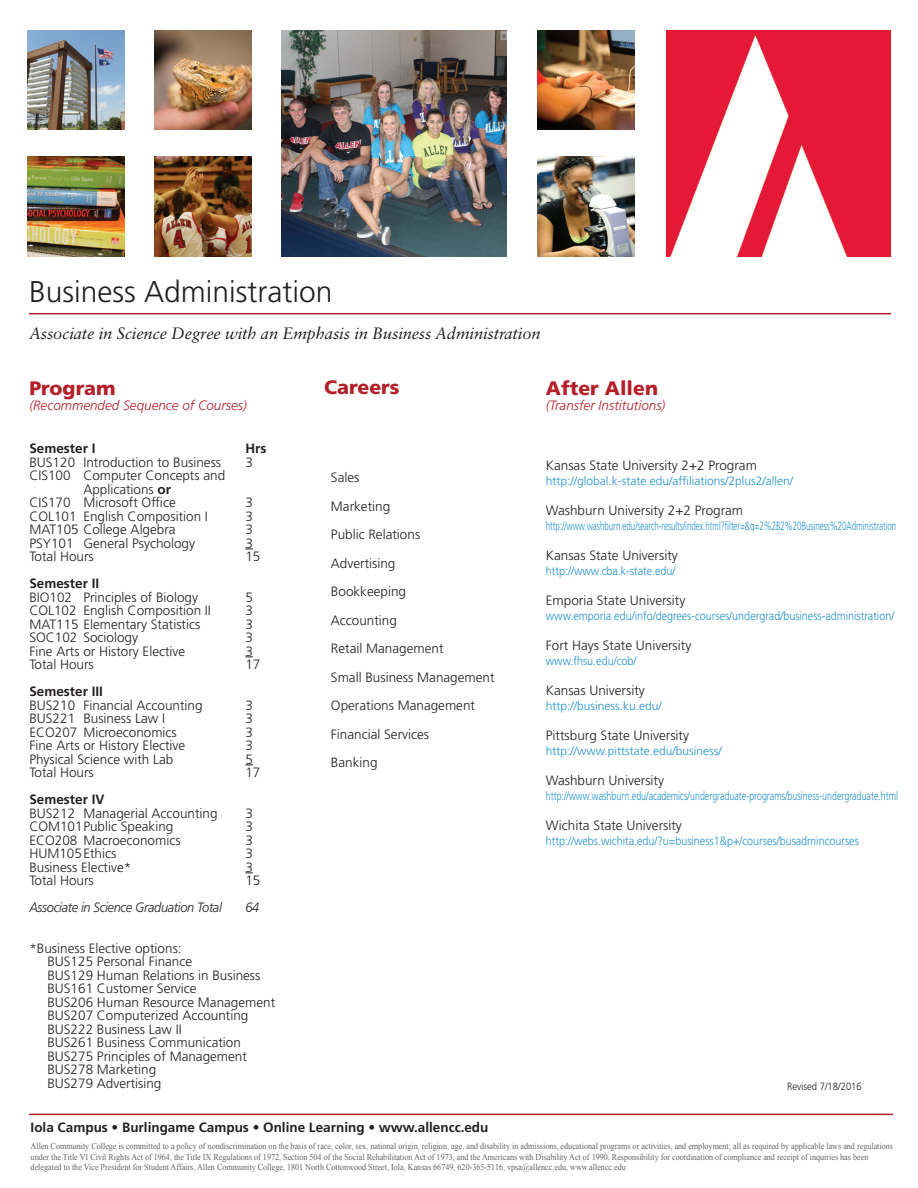
<style>
.page{position:relative;width:918px;height:1188px;background:#fff}
.page>*{position:absolute;margin:0;border:0;box-sizing:border-box;transform-origin:0 0}
.t1{font:300 30px "Frutiger LT Std";color:#231f20}
.t2{font:900 19.5px "Frutiger LT Std";color:#b41f29}
.t3{font:16.5px "Sabon Italic Os F";letter-spacing:-.01em;color:#231f20}
.t4{font:300 13.5px/13.5px "Frutiger LT Std";color:#231f20}
.t5{font:700 13.5px "Frutiger LT Std";color:#231f20}
.t6{font:italic 300 13.5px "Frutiger LT Std";color:#b41f29}
.t7{font:italic 300 13.5px "Frutiger LT Std";letter-spacing:-.025em;color:#231f20;scale:.95 1}
.t8{font:300 12px "Frutiger LT Std";color:#2091d0;scale:.9 1}
.t9{font:300 12px "Frutiger LT Std";color:#2091d0}
.t10{font:300 12px "Frutiger LT Std";color:#2091d0;scale:.66 1}
.t11{font:300 12px "Frutiger LT Std";color:#2091d0;scale:.74 1}
.t12{font:300 10.5px "Frutiger LT Std";color:#231f20;scale:.9 1}
.t13{font:9px/10.5px "Times New Roman";color:#636366;scale:.9 1}
.s1{font-weight:700}
</style>
<div class="page">
<hr style="left:29px;top:1114px;width:864px;height:1px;background:#b41f29">
<hr style="left:29px;top:313px;width:862px;height:1px;background:#b41f29">
<img style="left:154px;top:30px;width:98px;height:100px">
<img style="left:154px;top:157px;width:98px;height:99px">
<img style="left:282px;top:30px;width:225px;height:226px">
<img style="left:537px;top:30px;width:97px;height:100px">
<img style="left:537px;top:157px;width:97px;height:99px">
<img style="left:666px;top:30px;width:225px;height:226px">
<img style="left:27px;top:30px;width:97px;height:100px">
<img style="left:27px;top:157px;width:97px;height:99px">
<h1 class="t1" style="left:29px;top:274px;width:305px">Business Administration</h1>
<p class="t3" style="left:29px;top:324px;width:513px">Associate in Science Degree with an Emphasis in Business Administration</p>
<h2 class="t2" style="left:29px;top:376px;width:88px">Program</h2>
<p class="t6" style="left:29px;top:397px;width:219px">(Recommended Sequence of Courses)</p>
<p class="t5" style="left:29px;top:440px;width:68px">Semester I</p>
<p class="t5" style="left:245px;top:440px;width:22px">Hrs</p>
<p class="t4" style="left:29px;top:455px;width:193px">BUS120 Introduction to Business</p>
<p class="t4" style="left:245px;top:455px;width:9px">3</p>
<p class="t4" style="left:29px;top:469px;width:197px">CIS100 Computer Concepts and</p>
<p class="t4" style="left:83px;top:482px;width:89px">Applications <span class="s1">or</span></p>
<p class="t4" style="left:29px;top:496px;width:148px">CIS170 Microsoft Office</p>
<p class="t4" style="left:245px;top:496px;width:9px">3</p>
<p class="t4" style="left:29px;top:509px;width:180px">COL101 English Composition I</p>
<p class="t4" style="left:245px;top:509px;width:9px">3</p>
<p class="t4" style="left:29px;top:523px;width:148px">MAT105 College Algebra</p>
<p class="t4" style="left:245px;top:523px;width:9px">3</p>
<p class="t4" style="left:29px;top:536px;width:167px">PSY101 General Psychology</p>
<p class="t4" style="left:245px;top:536px;width:9px">3</p>
<p class="t4" style="left:29px;top:550px;width:66px">Total Hours</p>
<p class="t4" style="left:245px;top:550px;width:17px">15</p>
<p class="t5" style="left:29px;top:575px;width:71px">Semester II</p>
<p class="t4" style="left:29px;top:590px;width:170px">BIO102 Principles of Biology</p>
<p class="t4" style="left:245px;top:590px;width:9px">5</p>
<p class="t4" style="left:29px;top:604px;width:183px">COL102 English Composition II</p>
<p class="t4" style="left:245px;top:604px;width:9px">3</p>
<p class="t4" style="left:29px;top:617px;width:172px">MAT115 Elementary Statistics</p>
<p class="t4" style="left:245px;top:617px;width:9px">3</p>
<p class="t4" style="left:29px;top:631px;width:110px">SOC102 Sociology</p>
<p class="t4" style="left:245px;top:631px;width:9px">3</p>
<p class="t4" style="left:29px;top:644px;width:157px">Fine Arts or History Elective</p>
<p class="t4" style="left:245px;top:644px;width:9px">3</p>
<p class="t4" style="left:29px;top:658px;width:66px">Total Hours</p>
<p class="t4" style="left:245px;top:658px;width:17px">17</p>
<p class="t5" style="left:29px;top:683px;width:75px">Semester III</p>
<p class="t4" style="left:29px;top:698px;width:175px">BUS210 Financial Accounting</p>
<p class="t4" style="left:245px;top:698px;width:9px">3</p>
<p class="t4" style="left:29px;top:712px;width:137px">BUS221 Business Law I</p>
<p class="t4" style="left:245px;top:712px;width:9px">3</p>
<p class="t4" style="left:29px;top:725px;width:149px">ECO207 Microeconomics</p>
<p class="t4" style="left:245px;top:725px;width:9px">3</p>
<p class="t4" style="left:29px;top:739px;width:157px">Fine Arts or History Elective</p>
<p class="t4" style="left:245px;top:739px;width:9px">3</p>
<p class="t4" style="left:29px;top:752px;width:145px">Physical Science with Lab</p>
<p class="t4" style="left:245px;top:752px;width:9px">5</p>
<p class="t4" style="left:29px;top:766px;width:66px">Total Hours</p>
<p class="t4" style="left:245px;top:766px;width:17px">17</p>
<p class="t5" style="left:29px;top:791px;width:77px">Semester IV</p>
<p class="t4" style="left:29px;top:806px;width:190px">BUS212 Managerial Accounting</p>
<p class="t4" style="left:245px;top:806px;width:9px">3</p>
<p class="t4" style="left:29px;top:820px;width:146px">COM101Public Speaking</p>
<p class="t4" style="left:245px;top:820px;width:9px">3</p>
<p class="t4" style="left:29px;top:833px;width:153px">ECO208 Macroeconomics</p>
<p class="t4" style="left:245px;top:833px;width:9px">3</p>
<p class="t4" style="left:29px;top:847px;width:88px">HUM105Ethics</p>
<p class="t4" style="left:245px;top:847px;width:9px">3</p>
<p class="t4" style="left:29px;top:860px;width:104px">Business Elective*</p>
<p class="t4" style="left:245px;top:860px;width:9px">3</p>
<p class="t4" style="left:29px;top:874px;width:66px">Total Hours</p>
<p class="t4" style="left:245px;top:874px;width:17px">15</p>
<p class="t7" style="left:29px;top:900px;width:204px">Associate in Science Graduation Total</p>
<p class="t7" style="left:245px;top:900px;width:16px">64</p>
<p class="t4" style="left:47px;top:941px;width:229px;text-indent:-18px">*Business Elective options:<br>BUS125 Personal Finance<br>BUS129 Human Relations in Business<br>BUS161 Customer Service<br>BUS206 Human Resource Management<br>BUS207 Computerized Accounting<br>BUS222 Business Law II<br>BUS261 Business Communication<br>BUS275 Principles of Management<br>BUS278 Marketing<br>BUS279 Advertising</p>
<h2 class="t2" style="left:546px;top:376px;width:114px">After Allen</h2>
<p class="t6" style="left:546px;top:397px;width:121px">(Transfer Institutions)</p>
<h2 class="t2" style="left:324px;top:375px;width:77px">Careers</h2>
<p class="t4" style="left:546px;top:458px;width:213px">Kansas State University 2+2 Program</p>
<p class="t9" style="left:546px;top:474px;width:249px">http://global.k-state.edu/affiliations/2plus2/allen/</p>
<p class="t4" style="left:546px;top:503px;width:199px">Washburn University 2+2 Program</p>
<p class="t10" style="left:546px;top:519px;width:532px">http://www.washburn.edu/search-results/index.html?filter=&amp;q=2%2B2%20Business%20Administration</p>
<p class="t4" style="left:546px;top:548px;width:133px">Kansas State University</p>
<p class="t8" style="left:546px;top:564px;width:146px">http://www.cba.k-state.edu/</p>
<p class="t4" style="left:546px;top:593px;width:141px">Emporia State University</p>
<p class="t8" style="left:546px;top:609px;width:389px">www.emporia.edu/info/degrees-courses/undergrad/business-administration/</p>
<p class="t4" style="left:546px;top:638px;width:147px">Fort Hays State University</p>
<p class="t8" style="left:546px;top:654px;width:102px">www.fhsu.edu/cob/</p>
<p class="t4" style="left:546px;top:683px;width:100px">Kansas University</p>
<p class="t9" style="left:546px;top:699px;width:118px">http://business.ku.edu/</p>
<p class="t4" style="left:546px;top:728px;width:145px">Pittsburg State University</p>
<p class="t9" style="left:546px;top:744px;width:178px">http://www.pittstate.edu/business/</p>
<p class="t4" style="left:546px;top:773px;width:120px">Washburn University</p>
<p class="t11" style="left:546px;top:789px;width:478px">http://www.washburn.edu/academics/undergraduate-programs/business-undergraduate.html</p>
<p class="t4" style="left:546px;top:818px;width:138px">Wichita State University</p>
<p class="t8" style="left:546px;top:834px;width:349px">http://webs.wichita.edu/?u=business1&amp;p+/courses/busadmincourses</p>
<p class="t4" style="left:331px;top:463px;width:165px;line-height:28.5px">Sales<br>Marketing<br>Public Relations<br>Advertising<br>Bookkeeping<br>Accounting<br>Retail Management<br>Small Business Management<br>Operations Management<br>Financial Services<br>Banking</p>
<p class="t12" style="left:787px;top:1080px;width:84px">Revised 7/18/2016</p>
<p class="t5" style="left:31px;top:1120px;width:459px">Iola Campus • Burlingame Campus • Online Learning • www.allencc.edu</p>
<p class="t13" style="left:31px;top:1141px;width:960px">Allen Community College is committed to a policy of nondiscrimination on the basis of race, color, sex, national origin, religion, age, and disability in admissions, educational programs or activities, and employment; all as required by applicable laws and regulations under the Title VI Civil Rights Act of 1964, the Title IX Regulations of 1972, Section 504 of the Social Rehabilitation Act of 1973, and the Americans with Disability Act of 1990. Responsibility for coordination of compliance and receipt of inquiries has been delegated to the Vice President for Student Affairs, Allen Community College, 1801 North Cottonwood Street, Iola, Kansas 66749, 620-365-5116, vpsa@allencc.edu, www.allencc.edu</p>
</div>
